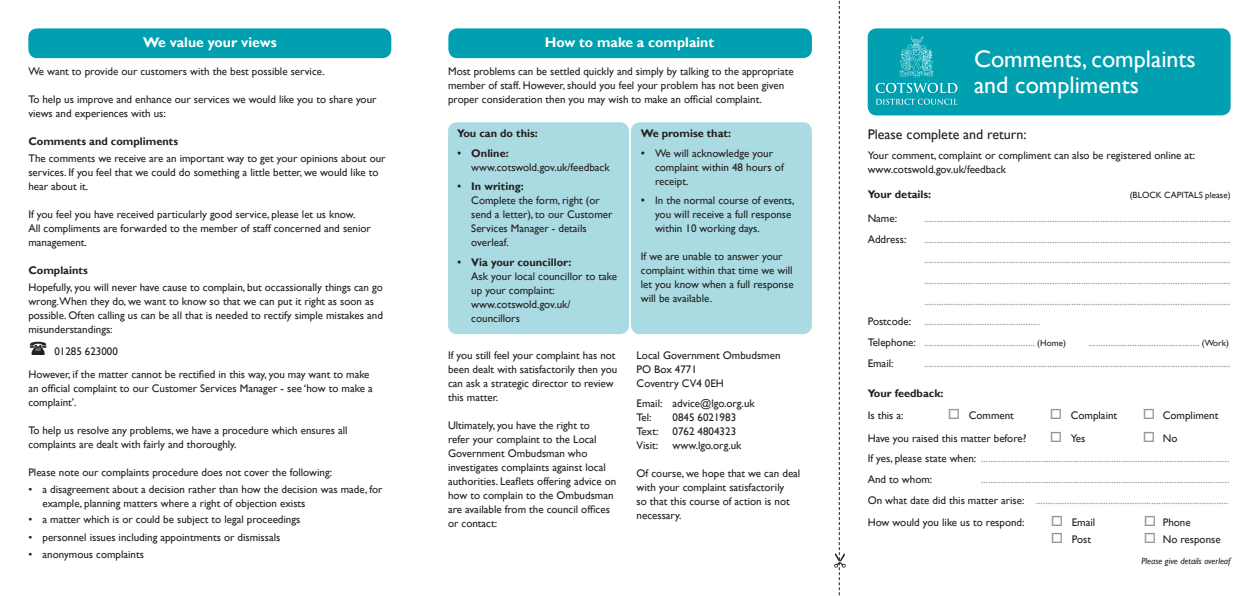
<style>
.page{position:relative;width:1259px;height:596px;background:#fff}
.page>*{position:absolute;margin:0;border:0;box-sizing:border-box;transform-origin:0 0}
.t1{font:24px/26px "Gill Sans";color:#fff}
.t2{font:700 14px "Gill Sans";color:#fff}
.t3{font:14px "Gill Sans";color:#231f20}
.t4{font:11px/14px "Gill Sans";color:#231f20}
.t5{font:11px "Gill Sans";color:#939598}
.t6{font:700 11px "Gill Sans";color:#231f20}
.t7{font:italic 9px "Gill Sans";color:#231f20}
.t8{font:9px "Gill Sans";color:#231f20}
.s1{font-family:"Times New Roman";font-weight:400;font-size:12px}
.s2{font-family:"Times New Roman";font-size:12px}
.s3{color:#231f20}
.s4{font-size:9px;color:#231f20}
.s5{color:#939598}
</style>
<div class="page">
<div style="left:28px;top:28px;width:363px;height:30px;background:#00a0b0;border-radius:9px"></div>
<div style="left:448px;top:28px;width:364px;height:30px;background:#00a0b0;border-radius:9px"></div>
<div style="left:448px;top:122px;width:181px;height:212px;background:#aadbe2;border-radius:9px"></div>
<div style="left:631px;top:122px;width:181px;height:212px;background:#aadbe2;border-radius:9px"></div>
<div style="left:867px;top:28px;width:363px;height:87px;background:#00a0b0;border-radius:9px"></div>
<img style="left:875px;top:37px;width:82px;height:68px">
<svg style="left:834px;top:0;width:11px;height:595px"></svg>
<p class="t2" style="left:143px;top:33px;width:135px">We value your views</p>
<p class="t4" style="left:28px;top:64px;width:298px">We want to provide our customers with the best possible service.</p>
<p class="t4" style="left:28px;top:92px;width:350px">To help us improve and enhance our services we would like you to share your views and experiences with us:</p>
<p class="t6" style="left:28px;top:134px;width:151px">Comments and compliments</p>
<p class="t4" style="left:28px;top:151px;width:359px">The comments we receive are an important way to get your opinions about our services. If you feel that we could do something a little better, we would like to hear about it.</p>
<p class="t4" style="left:28px;top:207px;width:344px">If you feel you have received particularly good service, please let us know.<br>All compliments are forwarded to the member of staff concerned and senior management.</p>
<p class="t6" style="left:28px;top:263px;width:61px">Complaints</p>
<p class="t4" style="left:28px;top:280px;width:356px">Hopefully, you will never have cause to complain, but occassionally things can go wrong.When they do, we want to know so that we can put it right as soon as possible. Often calling us can be all that is needed to rectify simple mistakes and misunderstandings:</p>
<p class="t4" style="left:54px;top:344px;width:65px">01285 623000</p>
<p class="t4" style="left:28px;top:367px;width:346px">However, if the matter cannot be rectified in this way, you may want to make an official complaint to our Customer Services Manager - see ‘how to make a complaint’.</p>
<p class="t4" style="left:28px;top:423px;width:321px">To help us resolve any problems, we have a procedure which ensures all complaints are dealt with fairly and thoroughly.</p>
<p class="t4" style="left:28px;top:465px;width:305px">Please note our complaints procedure does not cover the following:</p>
<p class="t4" style="left:42px;top:482px;width:341px;text-indent:-14px">• a disagreement about a decision rather than how the decision was made, for example, planning matters where a right of objection exists</p>
<p class="t4" style="left:28px;top:512px;width:273px">• a matter which is or could be subject to legal proceedings</p>
<p class="t4" style="left:28px;top:530px;width:254px">• personnel issues including appointments or dismissals</p>
<p class="t4" style="left:28px;top:546px;width:117px">• anonymous complaints</p>
<p class="t2" style="left:545px;top:33px;width:171px">How to make a complaint</p>
<p class="t4" style="left:448px;top:64px;width:347px">Most problems can be settled quickly and simply by talking to the appropriate member of staff. However, should you feel your problem has not been given proper consideration then you may wish to make an official complaint.</p>
<p class="t6" style="left:457px;top:126px;width:82px">You can do this:</p>
<p class="t6" style="left:457px;top:146px;width:53px"><span class="s1">•</span> Online:</p>
<p class="t4" style="left:471px;top:160px;width:140px">www.cotswold.gov.uk/feedback</p>
<p class="t6" style="left:457px;top:180px;width:68px"><span class="s1">•</span> In writing:</p>
<p class="t4" style="left:471px;top:194px;width:143px">Complete the form, right (or send a letter), to our Customer<br>Services Manager - details overleaf.</p>
<p class="t6" style="left:457px;top:255px;width:116px"><span class="s1">•</span> Via your councillor:</p>
<p class="t4" style="left:471px;top:269px;width:147px">Ask your local councillor to take up your complaint:</p>
<p class="t4" style="left:471px;top:297px;width:101px">www.cotswold.gov.uk/</p>
<p class="t4" style="left:471px;top:311px;width:50px">councillors</p>
<p class="t6" style="left:641px;top:126px;width:92px">We promise that:</p>
<p class="t4" style="left:655px;top:146px;width:130px;text-indent:-14px"><span class="s2">•</span> We will acknowledge your complaint within 48 hours of receipt.</p>
<p class="t4" style="left:655px;top:194px;width:141px;text-indent:-14px"><span class="s2">•</span> In the normal course of events, you will receive a full response within 10 working days.</p>
<p class="t4" style="left:641px;top:250px;width:154px">If we are unable to answer your complaint within that time we will let you know when a full response will be available.</p>
<p class="t4" style="left:448px;top:348px;width:171px">If you still feel your complaint has not been dealt with satisfactorily then you can ask a strategic director to review this matter.</p>
<p class="t4" style="left:448px;top:418px;width:170px">Ultimately, you have the right to<br>refer your complaint to the Local<br>Government Ombudsman who investigates complaints against local authorities. Leaflets offering advice on how to complain to the Ombudsman are available from the council offices or contact:</p>
<p class="t4" style="left:636px;top:348px;width:145px">Local Government Ombudsmen</p>
<p class="t4" style="left:636px;top:362px;width:62px">PO Box 4771</p>
<p class="t4" style="left:636px;top:376px;width:89px">Coventry CV4 0EH</p>
<p class="t4" style="left:636px;top:396px;width:120px">Email: advice@lgo.org.uk</p>
<p class="t4" style="left:636px;top:410px;width:17px">Tel:</p>
<p class="t4" style="left:672px;top:410px;width:65px">0845 6021983</p>
<p class="t4" style="left:636px;top:424px;width:23px">Text:</p>
<p class="t4" style="left:672px;top:424px;width:65px">0762 4804323</p>
<p class="t4" style="left:636px;top:438px;width:23px">Visit:</p>
<p class="t4" style="left:672px;top:438px;width:70px">www.lgo.org.uk</p>
<p class="t4" style="left:636px;top:466px;width:165px">Of course, we hope that we can deal with your complaint satisfactorily<br>so that this course of action is not necessary.</p>
<p class="t1" style="left:974px;top:46px;width:223px">Comments, complaints and compliments</p>
<p class="t3" style="left:867px;top:126px;width:160px">Please complete and return:</p>
<p class="t4" style="left:867px;top:148px;width:329px">Your comment, complaint or compliment can also be registered online at:</p>
<p class="t4" style="left:867px;top:162px;width:140px">www.cotswold.gov.uk/feedback</p>
<p class="t6" style="left:867px;top:188px;width:65px">Your details:</p>
<p class="t8" style="left:1129px;top:190px;width:102px">(BLOCK CAPITALS please)</p>
<p class="t4" style="left:867px;top:211px;width:31px">Name:</p>
<p class="t5" style="left:924px;top:212px;width:308px">...............................................................................................................................</p>
<p class="t4" style="left:867px;top:232px;width:40px">Address:</p>
<p class="t5" style="left:924px;top:232px;width:308px">...............................................................................................................................</p>
<p class="t5" style="left:924px;top:253px;width:308px">...............................................................................................................................</p>
<p class="t5" style="left:924px;top:274px;width:308px">...............................................................................................................................</p>
<p class="t5" style="left:924px;top:294px;width:308px">...............................................................................................................................</p>
<p class="t5" style="left:867px;top:315px;width:174px"><span class="s3">Postcode:</span> ................................................</p>
<p class="t5" style="left:867px;top:336px;width:200px"><span class="s3">Telephone:</span> .............................................. <span class="s4">(Home)</span></p>
<p class="t5" style="left:1088px;top:336px;width:142px">.............................................. <span class="s4">(Work)</span></p>
<p class="t4" style="left:867px;top:356px;width:27px">Email:</p>
<p class="t5" style="left:924px;top:356px;width:308px">...............................................................................................................................</p>
<p class="t6" style="left:867px;top:386px;width:77px">Your feedback:</p>
<p class="t4" style="left:867px;top:408px;width:38px">Is this a:</p>
<p class="t4" style="left:947px;top:408px;width:68px"><span class="s5">□</span> Comment</p>
<p class="t4" style="left:1049px;top:408px;width:69px"><span class="s5">□</span> Complaint</p>
<p class="t4" style="left:1142px;top:408px;width:77px"><span class="s5">□</span> Compliment</p>
<p class="t4" style="left:867px;top:431px;width:160px">Have you raised this matter before?</p>
<p class="t4" style="left:1049px;top:431px;width:37px"><span class="s5">□</span> Yes</p>
<p class="t4" style="left:1142px;top:431px;width:36px"><span class="s5">□</span> No</p>
<p class="t5" style="left:867px;top:452px;width:363px"><span class="s3">If yes, please state when:</span> .......................................................................................................</p>
<p class="t4" style="left:867px;top:472px;width:66px">And to whom:</p>
<p class="t5" style="left:981px;top:472px;width:250px">.......................................................................................................</p>
<p class="t5" style="left:867px;top:493px;width:362px"><span class="s3">On what date did this matter arise:</span> ................................................................................</p>
<p class="t4" style="left:867px;top:515px;width:158px">How would you like us to respond:</p>
<p class="t4" style="left:1050px;top:515px;width:46px"><span class="s5">□</span> Email</p>
<p class="t4" style="left:1143px;top:515px;width:48px"><span class="s5">□</span> Phone</p>
<p class="t4" style="left:1050px;top:532px;width:42px"><span class="s5">□</span> Post</p>
<p class="t4" style="left:1143px;top:532px;width:78px"><span class="s5">□</span> No response</p>
<p class="t7" style="left:1141px;top:555px;width:91px">Please give details overleaf</p>
</div>
